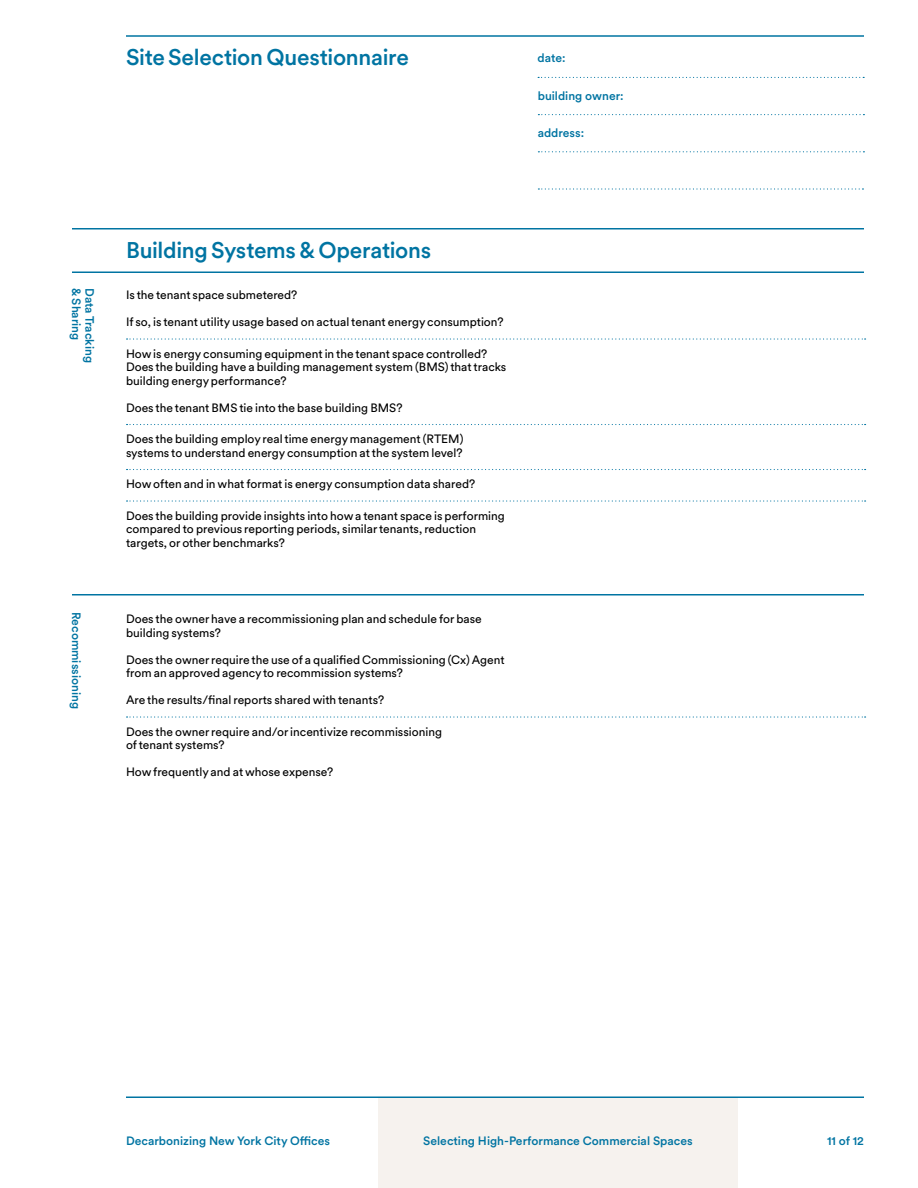
<style>
.page{position:relative;width:918px;height:1188px;background:#fff}
.page>*{position:absolute;margin:0;border:0;box-sizing:border-box;transform-origin:0 0}
.t1{font:500 22.5px "Circular XX";letter-spacing:-.015em;color:#0074a2}
.t2{font:12px/13.5px "Circular XX";color:#000}
.t3{font:500 12px "Circular XX";color:#0074a2}
</style>
<div class="page">
<hr style="left:126px;top:35px;width:738px;height:2px;background:#0074a2">
<svg style="left:538px;top:77px;width:326px;height:1px"></svg>
<svg style="left:538px;top:114px;width:326px;height:1px"></svg>
<svg style="left:538px;top:151px;width:326px;height:1px"></svg>
<svg style="left:538px;top:188px;width:325px;height:2px"></svg>
<svg style="left:127px;top:716px;width:739px;height:2px"></svg>
<hr style="left:72px;top:594px;width:792px;height:2px;background:#0074a2">
<svg style="left:127px;top:338px;width:739px;height:2px"></svg>
<svg style="left:127px;top:424px;width:739px;height:1px"></svg>
<svg style="left:127px;top:469px;width:739px;height:1px"></svg>
<svg style="left:127px;top:500px;width:739px;height:2px"></svg>
<hr style="left:72px;top:272px;width:792px;height:1px;background:#0074a2">
<hr style="left:72px;top:228px;width:792px;height:2px;background:#0074a2">
<div style="left:378px;top:1098px;width:360px;height:90px;background:#f6f2ee"></div>
<hr style="left:126px;top:1096px;width:738px;height:2px;background:#0074a2">
<h1 class="t1" style="left:126px;top:42px;width:284px">Site Selection Questionnaire</h1>
<p class="t3" style="left:538px;top:50px;width:30px">date:</p>
<p class="t3" style="left:538px;top:88px;width:87px">building owner:</p>
<p class="t3" style="left:538px;top:125px;width:48px">address:</p>
<p class="t3" style="left:84px;top:288px;width:54px;rotate:90deg">&amp; Sharing</p>
<p class="t3" style="left:98px;top:288px;width:76px;rotate:90deg">Data Tracking</p>
<p class="t3" style="left:84px;top:612px;width:98px;rotate:90deg">Recommissioning</p>
<h1 class="t1" style="left:126px;top:235px;width:307px">Building Systems &amp; Operations</h1>
<p class="t2" style="left:126px;top:288px;width:173px">Is the tenant space submetered?</p>
<p class="t2" style="left:126px;top:315px;width:379px">If so, is tenant utility usage based on actual tenant energy consumption?</p>
<p class="t2" style="left:126px;top:346px;width:382px">How is energy consuming equipment in the tenant space controlled?<br>Does the building have a building management system (BMS) that tracks building energy performance?</p>
<p class="t2" style="left:126px;top:400px;width:278px">Does the tenant BMS tie into the base building BMS?</p>
<p class="t2" style="left:126px;top:432px;width:339px">Does the building employ real time energy management (RTEM) systems to understand energy consumption at the system level?</p>
<p class="t2" style="left:126px;top:477px;width:351px">How often and in what format is energy consumption data shared?</p>
<p class="t2" style="left:126px;top:508px;width:380px">Does the building provide insights into how a tenant space is performing compared to previous reporting periods, similar tenants, reduction targets, or other benchmarks?</p>
<p class="t2" style="left:126px;top:612px;width:357px">Does the owner have a recommissioning plan and schedule for base building systems?</p>
<p class="t2" style="left:126px;top:652px;width:380px">Does the owner require the use of a qualified Commissioning (Cx) Agent from an approved agency to recommission systems?</p>
<p class="t2" style="left:126px;top:693px;width:260px">Are the results/final reports shared with tenants?</p>
<p class="t2" style="left:126px;top:724px;width:318px">Does the owner require and/or incentivize recommissioning of tenant systems?</p>
<p class="t2" style="left:126px;top:765px;width:209px">How frequently and at whose expense?</p>
<p class="t3" style="left:126px;top:1133px;width:206px">Decarbonizing New York City Offices</p>
<p class="t3" style="left:423px;top:1133px;width:271px">Selecting High-Performance Commercial Spaces</p>
<p class="t3" style="left:827px;top:1133px;width:38px">11 of 12</p>
</div>
